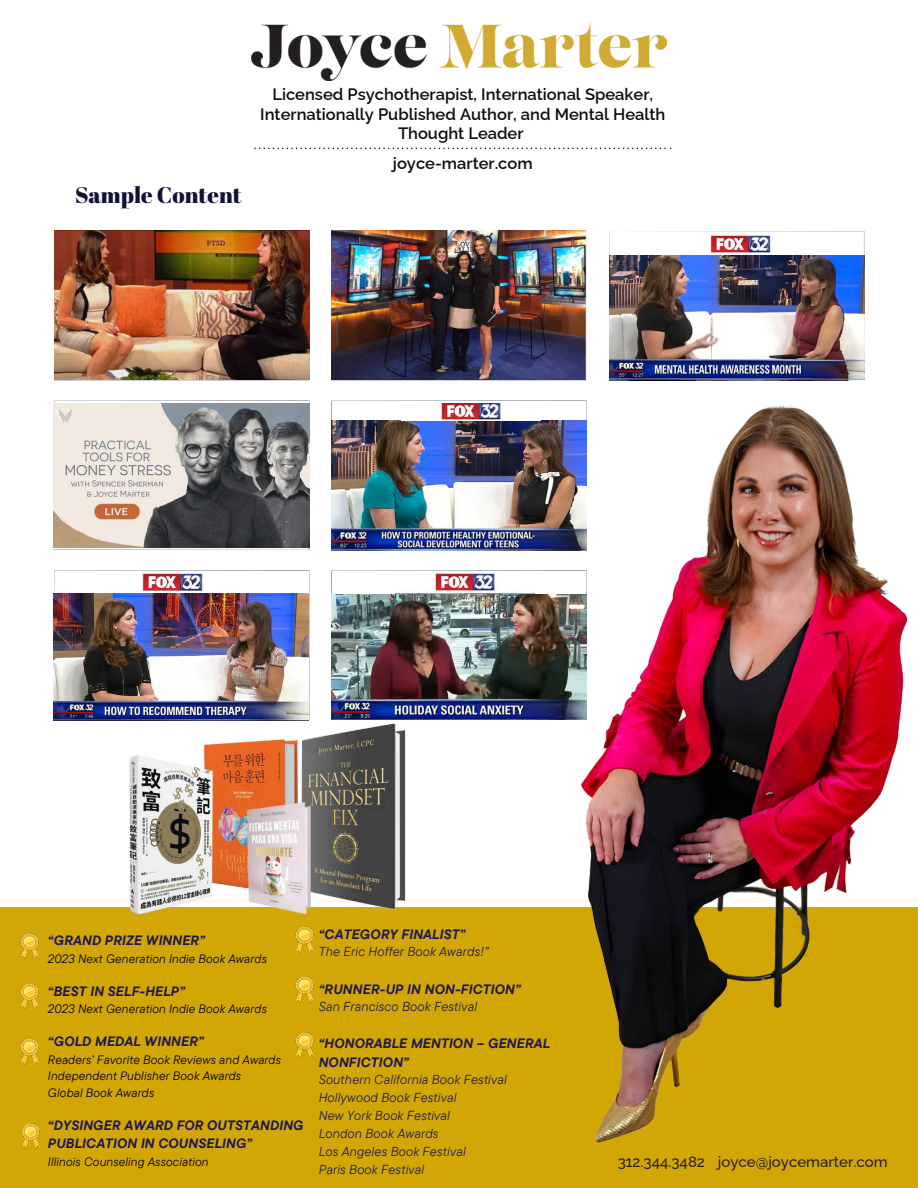
<style>
.page{position:relative;width:918px;height:1188px;background:#fff}
.page>*{position:absolute;margin:0;border:0;box-sizing:border-box;transform-origin:0 0}
.t1{font:22.5px "Abril Fatface";color:#121136}
.t2{font:600 16.5px/19.5px "Raleway";color:#090f10;text-align:center}
.t3{font:500 15px "Raleway";color:#231f20}
.t4{font:italic 700 13.6px/18.5px "TT Commons Pro";letter-spacing:.01em;color:#1f1950}
.t5{font:italic 13px/18px "TT Commons Pro";letter-spacing:.01em;color:#1f1950}
.t6{font:italic 12.2px/16.8px "TT Commons Pro";letter-spacing:.01em;color:#000}
.s1{color:#d2a82a}
</style>
<div class="page">
<svg style="left:54px;top:401px;width:255px;height:149px"></svg>
<svg style="left:609px;top:231px;width:255px;height:24px"></svg>
<img style="left:671px;top:234px;width:139px;height:21px">
<div style="left:0;top:907px;width:918px;height:281px;background:#d2a705"></div>
<img style="left:508px;top:400px;width:400px;height:743px">
<img style="left:609px;top:255px;width:255px;height:125px">
<img style="left:331px;top:594px;width:255px;height:126px">
<img style="left:395px;top:572px;width:140px;height:22px">
<img style="left:331px;top:420px;width:255px;height:130px">
<img style="left:401px;top:403px;width:140px;height:18px">
<img style="left:123px;top:720px;width:283px;height:195px">
<img style="left:20px;top:933px;width:18px;height:26px">
<img style="left:20px;top:983px;width:18px;height:26px">
<img style="left:20px;top:1039px;width:18px;height:25px">
<img style="left:21px;top:1123px;width:18px;height:26px">
<img style="left:295px;top:927px;width:18px;height:25px">
<img style="left:295px;top:977px;width:18px;height:25px">
<img style="left:295px;top:1032px;width:18px;height:26px">
<img style="left:54px;top:593px;width:254px;height:127px">
<img style="left:141px;top:573px;width:64px;height:18px">
<img style="left:54px;top:403px;width:256px;height:144px">
<img style="left:55px;top:231px;width:254px;height:148px">
<img style="left:331px;top:231px;width:255px;height:149px">
<img style="left:251px;top:24px;width:416px;height:56px">
<svg style="left:254px;top:148px;width:417px;height:1px"></svg>
<h1 class="t1" style="left:75px;top:179px;width:168px">Sample Content</h1>
<p class="t2" style="left:260px;top:83px;width:407px">Licensed Psychotherapist, International Speaker,<br>Internationally Published Author, and Mental Health<br>Thought Leader</p>
<p class="t2" style="left:393px;top:152px;width:141px">joyce-marter.com</p>
<p class="t4" style="left:48px;top:931px;width:159px">“GRAND PRIZE WINNER”</p>
<p class="t6" style="left:48px;top:950px;width:221px">2023 Next Generation Indie Book Awards</p>
<p class="t4" style="left:48px;top:982px;width:139px">“BEST IN SELF-HELP”</p>
<p class="t6" style="left:48px;top:1001px;width:221px">2023 Next Generation Indie Book Awards</p>
<p class="t4" style="left:48px;top:1032px;width:157px">“GOLD MEDAL WINNER”</p>
<p class="t6" style="left:48px;top:1051px;width:235px">Readers’ Favorite Book Reviews and Awards<br>Independent Publisher Book Awards<br>Global Book Awards</p>
<p class="t4" style="left:48px;top:1116px;width:257px">“DYSINGER AWARD FOR OUTSTANDING<br>PUBLICATION IN COUNSELING”</p>
<p class="t6" style="left:48px;top:1153px;width:162px">Illinois Counseling Association</p>
<p class="t4" style="left:319px;top:925px;width:148px">“CATEGORY FINALIST”</p>
<p class="t5" style="left:319px;top:942px;width:172px">The Eric Hoffer Book Awards!”</p>
<p class="t4" style="left:319px;top:979px;width:204px">“RUNNER-UP IN NON-FICTION”</p>
<p class="t5" style="left:319px;top:997px;width:160px">San Francisco Book Festival</p>
<p class="t4" style="left:319px;top:1034px;width:233px;line-height:18.8px">“HONORABLE MENTION – GENERAL<br>NONFICTION”</p>
<p class="t5" style="left:319px;top:1071px;width:190px">Southern California Book Festival<br>Hollywood Book Festival<br>New York Book Festival<br>London Book Awards<br>Los Angeles Book Festival<br>Paris Book Festival</p>
<p class="t3" style="left:618px;top:1150px;width:271px">312.344.3482 <span class="s1">•</span> joyce@joycemarter.com</p>
</div>
